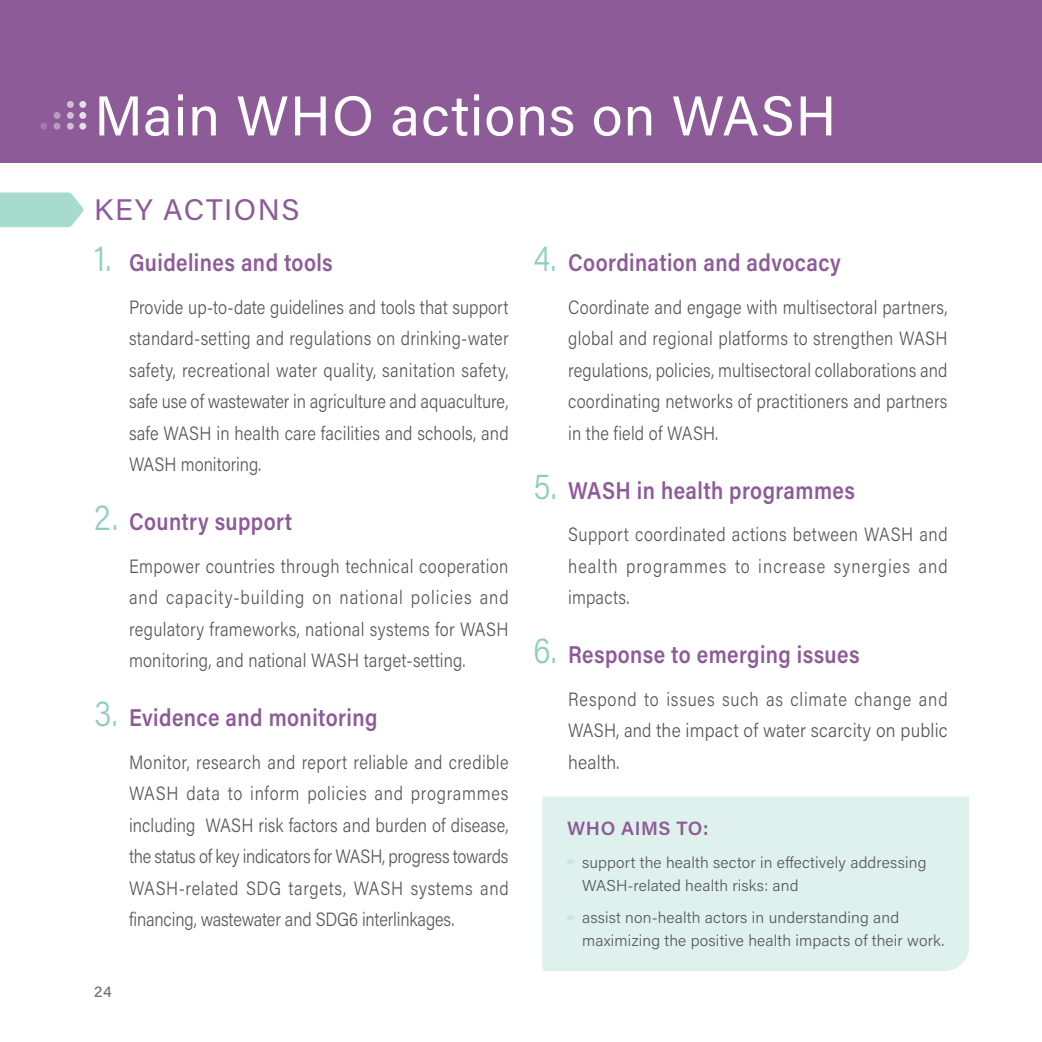
<style>
.page{position:relative;width:1042px;height:1042px;background:#fff}
.page>*{position:absolute;margin:0;border:0;box-sizing:border-box;transform-origin:0 0}
.t1{font:56px "Acumin Pro";letter-spacing:.02em;color:#fff}
.t2{font:29.75px "Acumin Pro";letter-spacing:.05em;color:#8d5b98}
.t3{font:600 24.32px "Acumin Pro";letter-spacing:.02em;color:#8d5b98;scale:.87 1}
.Numbered_List{font:300 19.25px/31.5px "Acumin Pro";letter-spacing:.01em;color:#57585a;text-align:justify;scale:.87 1}
.Breakout_H1{font:600 19.25px "Acumin Pro";letter-spacing:.025em;color:#8d5b98}
.t4{font:300 15.75px/22.8px "Acumin Pro";letter-spacing:.01em;color:#57585a}
.t5{font:500 15.75px "Acumin Pro";color:#776f70}
.s1{font-weight:300;font-size:36.75px;color:#8acfbc}
</style>
<div class="page">
<div style="left:0;top:0;width:1042px;height:163px;background:#8d5b98"></div>
<div style="left:542px;top:796px;width:427px;height:175px;background:#dff1ec"></div>
<svg style="left:0;top:192px;width:84px;height:35px;background:#afded0"></svg>
<div style="left:79px;top:123px;width:7px;height:7px;background:#e8deea;border-radius:50%"></div>
<div style="left:67px;top:123px;width:7px;height:7px;background:#d1bdd5;border-radius:50%"></div>
<div style="left:54px;top:123px;width:6px;height:7px;background:#ba9bc0;border-radius:50%"></div>
<div style="left:40px;top:123px;width:7px;height:7px;background:#a37bac;border-radius:50%"></div>
<div style="left:79px;top:112px;width:7px;height:7px;background:#e8deea;border-radius:50%"></div>
<div style="left:67px;top:112px;width:7px;height:7px;background:#d1bdd5;border-radius:50%"></div>
<div style="left:54px;top:112px;width:6px;height:7px;background:#ba9bc0;border-radius:50%"></div>
<div style="left:79px;top:101px;width:7px;height:7px;background:#e8deea;border-radius:50%"></div>
<div style="left:67px;top:101px;width:7px;height:7px;background:#d1bdd5;border-radius:50%"></div>
<svg style="left:567px;top:859px;width:8px;height:6px"></svg>
<svg style="left:567px;top:915px;width:8px;height:5px"></svg>
<h2 class="t1" style="left:94px;top:77px;width:743px">Main WHO actions on WASH</h2>
<h4 class="t2" style="left:94px;top:189px;width:207px">KEY ACTIONS</h4>
<p class="t3" style="left:94px;top:246px;width:276px"><span class="s1">1.</span> Guidelines and tools</p>
<p class="Numbered_List" style="left:129px;top:290px;width:438px">Provide up-to-date guidelines and tools that support standard-setting and regulations on drinking-water safety, recreational water quality, sanitation safety, safe use of wastewater in agriculture and aquaculture, safe WASH in health care facilities and schools, and WASH monitoring.</p>
<p class="t3" style="left:94px;top:505px;width:229px"><span class="s1">2.</span> Country support</p>
<p class="Numbered_List" style="left:129px;top:549px;width:438px">Empower countries through technical cooperation and capacity-building on national policies and regulatory frameworks, national systems for WASH monitoring, and national WASH target-setting.</p>
<p class="t3" style="left:94px;top:701px;width:327px"><span class="s1">3.</span> Evidence and monitoring</p>
<p class="Numbered_List" style="left:129px;top:745px;width:438px">Monitor, research and report reliable and credible WASH data to inform policies and programmes including WASH risk factors and burden of disease, the status of key indicators for WASH, progress towards WASH-related SDG targets, WASH systems and financing, wastewater and SDG6 interlinkages.</p>
<p class="t5" style="left:94px;top:980px;width:19px">24</p>
<p class="t3" style="left:533px;top:246px;width:355px"><span class="s1">4.</span> Coordination and advocacy</p>
<p class="Numbered_List" style="left:568px;top:290px;width:438px">Coordinate and engage with multisectoral partners, global and regional platforms to strengthen WASH regulations, policies, multisectoral collaborations and coordinating networks of practitioners and partners in the field of WASH.</p>
<p class="t3" style="left:533px;top:473px;width:371px"><span class="s1">5.</span> WASH in health programmes</p>
<p class="Numbered_List" style="left:568px;top:518px;width:438px">Support coordinated actions between WASH and health programmes to increase synergies and impacts.</p>
<p class="t3" style="left:533px;top:638px;width:376px"><span class="s1">6.</span> Response to emerging issues</p>
<p class="Numbered_List" style="left:568px;top:682px;width:438px">Respond to issues such as climate change and WASH, and the impact of water scarcity on public health.</p>
<p class="Breakout_H1" style="left:567px;top:815px;width:143px">WHO AIMS TO:</p>
<p class="t4" style="left:582px;top:850px;width:346px">support the health sector in effectively addressing<br>WASH-related health risks: and</p>
<p class="t4" style="left:582px;top:906px;width:364px">assist non-health actors in understanding and maximizing the positive health impacts of their work.</p>
</div>
